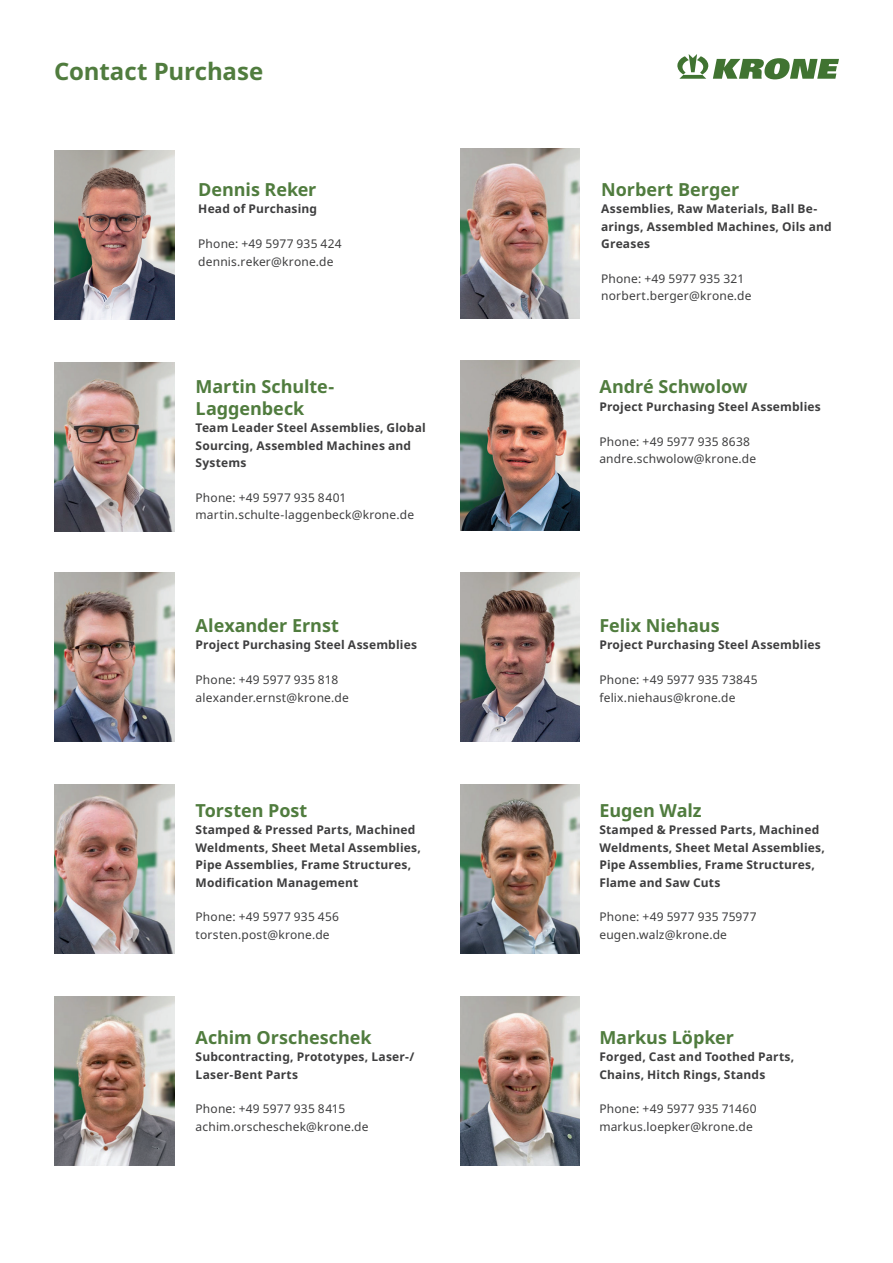
<style>
.page{position:relative;width:893px;height:1263px;background:#fff}
.page>*{position:absolute;margin:0;border:0;box-sizing:border-box;transform-origin:0 0}
.t1{font:700 24px "Noto Sans";letter-spacing:-.005em;color:#507c3e}
.t2{font:700 18px/21.6px "Noto Sans";letter-spacing:-.005em;color:#507c3e}
.t3{font:700 12px/17.4px "Noto Sans";letter-spacing:.015em;color:#3e3e3f}
.t4{font:12px/17.4px "Noto Sans";letter-spacing:.015em;color:#3e3e3f}
</style>
<div class="page">
<svg style="left:677px;top:54px;width:162px;height:25px"></svg>
<img style="left:55px;top:150px;width:119px;height:169px">
<img style="left:55px;top:362px;width:119px;height:169px">
<img style="left:55px;top:573px;width:119px;height:169px">
<img style="left:55px;top:784px;width:119px;height:170px">
<img style="left:55px;top:996px;width:119px;height:170px">
<img style="left:460px;top:149px;width:120px;height:169px">
<img style="left:460px;top:361px;width:120px;height:169px">
<img style="left:460px;top:573px;width:120px;height:169px">
<img style="left:460px;top:784px;width:120px;height:170px">
<img style="left:460px;top:996px;width:120px;height:170px">
<h1 class="t1" style="left:54px;top:57px;width:211px">Contact Purchase</h1>
<h2 class="t2" style="left:198px;top:179px;width:120px">Dennis Reker</h2>
<p class="t3" style="left:198px;top:200px;width:120px">Head of Purchasing</p>
<p class="t4" style="left:198px;top:235px;width:145px">Phone: +49 5977 935 424 dennis.reker@krone.de</p>
<h2 class="t2" style="left:196px;top:376px;width:140px">Martin Schulte-<br>Laggenbeck</h2>
<p class="t3" style="left:196px;top:419px;width:232px">Team Leader Steel Assemblies, Global<br>Sourcing, Assembled Machines and<br>Systems</p>
<p class="t4" style="left:196px;top:489px;width:220px">Phone: +49 5977 935 8401 martin.schulte-laggenbeck@krone.de</p>
<h2 class="t2" style="left:196px;top:615px;width:145px">Alexander Ernst</h2>
<p class="t3" style="left:196px;top:637px;width:223px">Project Purchasing Steel Assemblies</p>
<p class="t4" style="left:196px;top:671px;width:155px">Phone: +49 5977 935 818 alexander.ernst@krone.de</p>
<h2 class="t2" style="left:196px;top:800px;width:113px">Torsten Post</h2>
<p class="t3" style="left:196px;top:821px;width:227px">Stamped &amp; Pressed Parts, Machined Weldments, Sheet Metal Assemblies, Pipe Assemblies, Frame Structures, Modification Management</p>
<p class="t4" style="left:196px;top:908px;width:145px">Phone: +49 5977 935 456 torsten.post@krone.de</p>
<h2 class="t2" style="left:196px;top:1027px;width:178px">Achim Orscheschek</h2>
<p class="t3" style="left:196px;top:1048px;width:220px">Subcontracting, Prototypes, Laser-/<br>Laser-Bent Parts</p>
<p class="t4" style="left:196px;top:1101px;width:174px">Phone: +49 5977 935 8415 achim.orscheschek@krone.de</p>
<h2 class="t2" style="left:601px;top:179px;width:139px">Norbert Berger</h2>
<p class="t3" style="left:601px;top:200px;width:232px">Assemblies, Raw Materials, Ball Be&shy;arings, Assembled Machines, Oils and<br>Greases</p>
<p class="t4" style="left:601px;top:270px;width:152px">Phone: +49 5977 935 321 norbert.berger@krone.de</p>
<h2 class="t2" style="left:599px;top:376px;width:150px">André Schwolow</h2>
<p class="t3" style="left:599px;top:398px;width:223px">Project Purchasing Steel Assemblies</p>
<p class="t4" style="left:599px;top:433px;width:158px">Phone: +49 5977 935 8638 andre.schwolow@krone.de</p>
<h2 class="t2" style="left:599px;top:615px;width:122px">Felix Niehaus</h2>
<p class="t3" style="left:599px;top:637px;width:223px">Project Purchasing Steel Assemblies</p>
<p class="t4" style="left:599px;top:671px;width:160px">Phone: +49 5977 935 73845 felix.niehaus@krone.de</p>
<h2 class="t2" style="left:599px;top:800px;width:104px">Eugen Walz</h2>
<p class="t3" style="left:599px;top:821px;width:227px">Stamped &amp; Pressed Parts, Machined<br>Weldments, Sheet Metal Assemblies,<br>Pipe Assemblies, Frame Structures,<br>Flame and Saw Cuts</p>
<p class="t4" style="left:599px;top:908px;width:159px">Phone: +49 5977 935 75977 eugen.walz@krone.de</p>
<h2 class="t2" style="left:599px;top:1027px;width:136px">Markus Löpker</h2>
<p class="t3" style="left:599px;top:1048px;width:196px">Forged, Cast and Toothed Parts,<br>Chains, Hitch Rings, Stands</p>
<p class="t4" style="left:599px;top:1101px;width:159px">Phone: +49 5977 935 71460 markus.loepker@krone.de</p>
</div>
